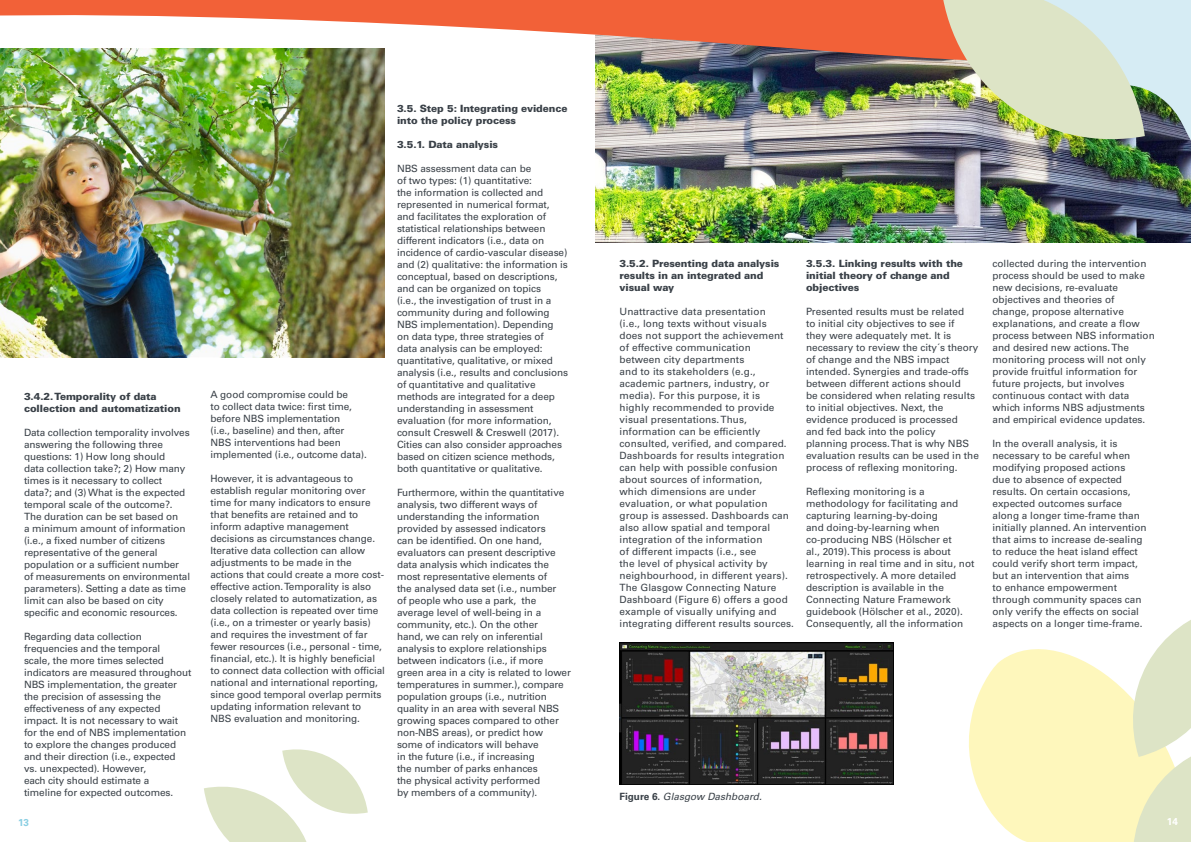
<style>
.page{position:relative;width:1191px;height:842px;background:#fff}
.page>*{position:absolute;margin:0;border:0;box-sizing:border-box;transform-origin:0 0}
.t1{font:10px/12px "Univers LT Std";letter-spacing:-.01em;color:#3a4148}
.t2{font:10px/12px "Univers LT Std";letter-spacing:.01em;color:#3a4148}
.t3{font:900 10px/12px "Univers LT Std";letter-spacing:-.01em;color:#3a4148}
.t4{font:italic 10px "Univers LT Std";color:#3a4148}
.t5{font:700 10px "Univers LT Std";color:#8acfe3}
.t6{font:700 10px "Univers LT Std";color:#fff}
.s1{font-weight:700;font-style:normal}
</style>
<div class="page">
<svg style="left:969px;top:649px;width:160px;height:193px;background:#fef8c5"></svg>
<img style="left:595px;top:69px;width:596px;height:173px">
<svg style="left:0;top:0;width:941px;height:69px;fill:#f26138"></svg>
<svg style="left:1129px;top:620px;width:62px;height:222px"></svg>
<img style="left:0;top:48px;width:385px;height:309px">
<img style="left:941px;top:0;width:250px;height:153px">
<svg style="left:204px;top:749px;width:164px;height:93px"></svg>
<img style="left:619px;top:642px;width:274px;height:143px">
<p class="t3" style="left:24px;top:390px;width:158px">3.4.2. Temporality of data collection and automatization</p>
<p class="t1" style="left:24px;top:426px;width:168px">Data collection temporality involves answering the following three questions: 1) How long should<br>data collection take?; 2) How many times is it necessary to collect data?; and (3) What is the expected temporal scale of the outcome?.<br>The duration can be set based on<br>a minimum amount of information (i.e., a fixed number of citizens representative of the general population or a sufficient number of measurements on environmental parameters). Setting a date as time limit can also be based on city specific and economic resources.</p>
<p class="t1" style="left:24px;top:630px;width:169px">Regarding data collection frequencies and the temporal<br>scale, the more times selected indicators are measured throughout<br>NBS implementation, the greater the precision of assessing the effectiveness of any expected impact. It is not necessary to wait for the end of NBS implementation to explore the changes produced and their direction (i.e., expected<br>vs. unexpected). However,<br>each city should estimate a<br>timeline for expected outcomes.</p>
<p class="t5" style="left:18px;top:817px;width:13px">13</p>
<p class="t1" style="left:210px;top:388px;width:158px">A good compromise could be<br>to collect data twice: first time, before NBS implementation<br>(i.e., baseline) and then, after<br>NBS interventions had been implemented (i.e., outcome data).</p>
<p class="t1" style="left:210px;top:472px;width:176px">However, it is advantageous to establish regular monitoring over time for many indicators to ensure that benefits are retained and to inform adaptive management decisions as circumstances change.<br>Iterative data collection can allow adjustments to be made in the actions that could create a more cost&shy;effective action. Temporality is also closely related to automatization, as data collection is repeated over time (i.e., on a trimester or yearly basis) and requires the investment of far fewer resources (i.e., personal - time, financial, etc.). It is highly beneficial to connect data collection with official national and international reporting, since good temporal overlap permits updating information relevant to<br>NBS evaluation and monitoring.</p>
<p class="t3" style="left:397px;top:102px;width:172px">3.5. Step 5: Integrating evidence into the policy process</p>
<p class="t3" style="left:397px;top:138px;width:103px">3.5.1. Data analysis</p>
<p class="t1" style="left:397px;top:162px;width:173px">NBS assessment data can be<br>of two types: (1) quantitative:<br>the information is collected and represented in numerical format, and facilitates the exploration of statistical relationships between different indicators (i.e., data on incidence of cardio-vascular disease) and (2) qualitative: the information is conceptual, based on descriptions, and can be organized on topics<br>(i.e., the investigation of trust in a community during and following NBS implementation). Depending<br>on data type, three strategies of<br>data analysis can be employed: quantitative, qualitative, or mixed analysis (i.e., results and conclusions of quantitative and qualitative methods are integrated for a deep understanding in assessment evaluation (for more information, consult Creswell &amp; Creswell (2017).<br>Cities can also consider approaches based on citizen science methods, both quantitative or qualitative.</p>
<p class="t1" style="left:397px;top:486px;width:175px">Furthermore, within the quantitative analysis, two different ways of understanding the information provided by assessed indicators<br>can be identified. On one hand, evaluators can present descriptive data analysis which indicates the most representative elements of<br>the analysed data set (i.e., number<br>of people who use a park, the average level of well-being in a community, etc.). On the other<br>hand, we can rely on inferential analysis to explore relationships between indicators (i.e., if more green area in a city is related to lower temperatures in summer.), compare population groups (i.e., nutrition quality in an area with several NBS growing spaces compared to other non-NBS areas), or predict how some of indicators will behave<br>in the future (i.e., if increasing<br>the number of parks enhances<br>the physical activity performed<br>by members of a community).</p>
<p class="t3" style="left:619px;top:257px;width:161px">3.5.2. Presenting data analysis results in an integrated and visual way</p>
<p class="t2" style="left:619px;top:306px;width:176px">Unattractive data presentation<br>(i.e., long texts without visuals<br>does not support the achievement of effective communication between city departments<br>and to its stakeholders (e.g., academic partners, industry, or media). For this purpose, it is<br>highly recommended to provide visual presentations. Thus, information can be efficiently consulted, verified, and compared.<br>Dashboards for results integration can help with possible confusion about sources of information,<br>which dimensions are under evaluation, or what population group is assessed. Dashboards can also allow spatial and temporal integration of the information<br>of different impacts (i.e., see<br>the level of physical activity by neighbourhood, in different years).<br>The Glasgow Connecting Nature<br>Dashboard (Figure 6) offers a good example of visually unifying and integrating different results sources.</p>
<p class="t3" style="left:806px;top:257px;width:158px">3.5.3. Linking results with the initial theory of change and objectives</p>
<p class="t1" style="left:806px;top:305px;width:174px">Presented results must be related<br>to initial city objectives to see if<br>they were adequately met. It is necessary to review the city´s theory of change and the NBS impact intended. Synergies and trade-offs between different actions should<br>be considered when relating results to initial objectives. Next, the evidence produced is processed<br>and fed back into the policy planning process. That is why NBS evaluation results can be used in the process of reflexing monitoring.</p>
<p class="t1" style="left:806px;top:485px;width:170px">Reflexing monitoring is a methodology for facilitating and capturing learning-by-doing<br>and doing-by-learning when co-producing NBS (Hölscher et<br>al., 2019). This process is about learning in real time and in situ, not retrospectively. A more detailed description is available in the<br>Connecting Nature Framework guidebook (Hölscher et al., 2020).<br>Consequently, all the information</p>
<p class="t1" style="left:992px;top:257px;width:164px">collected during the intervention process should be used to make new decisions, re-evaluate objectives and theories of<br>change, propose alternative explanations, and create a flow process between NBS information and desired new actions. The monitoring process will not only provide fruitful information for future projects, but involves continuous contact with data which informs NBS adjustments and empirical evidence updates.</p>
<p class="t1" style="left:992px;top:437px;width:155px">In the overall analysis, it is necessary to be careful when modifying proposed actions<br>due to absence of expected results. On certain occasions, expected outcomes surface along a longer time-frame than initially planned. An intervention that aims to increase de-sealing to reduce the heat island effect could verify short term impact, but an intervention that aims<br>to enhance empowerment through community spaces can only verify the effects on social aspects on a longer time-frame.</p>
<p class="t4" style="left:619px;top:790px;width:144px"><span class="s1">Figure 6.</span> Glasgow Dashboard.</p>
<p class="t6" style="left:1167px;top:816px;width:13px">14</p>
</div>
